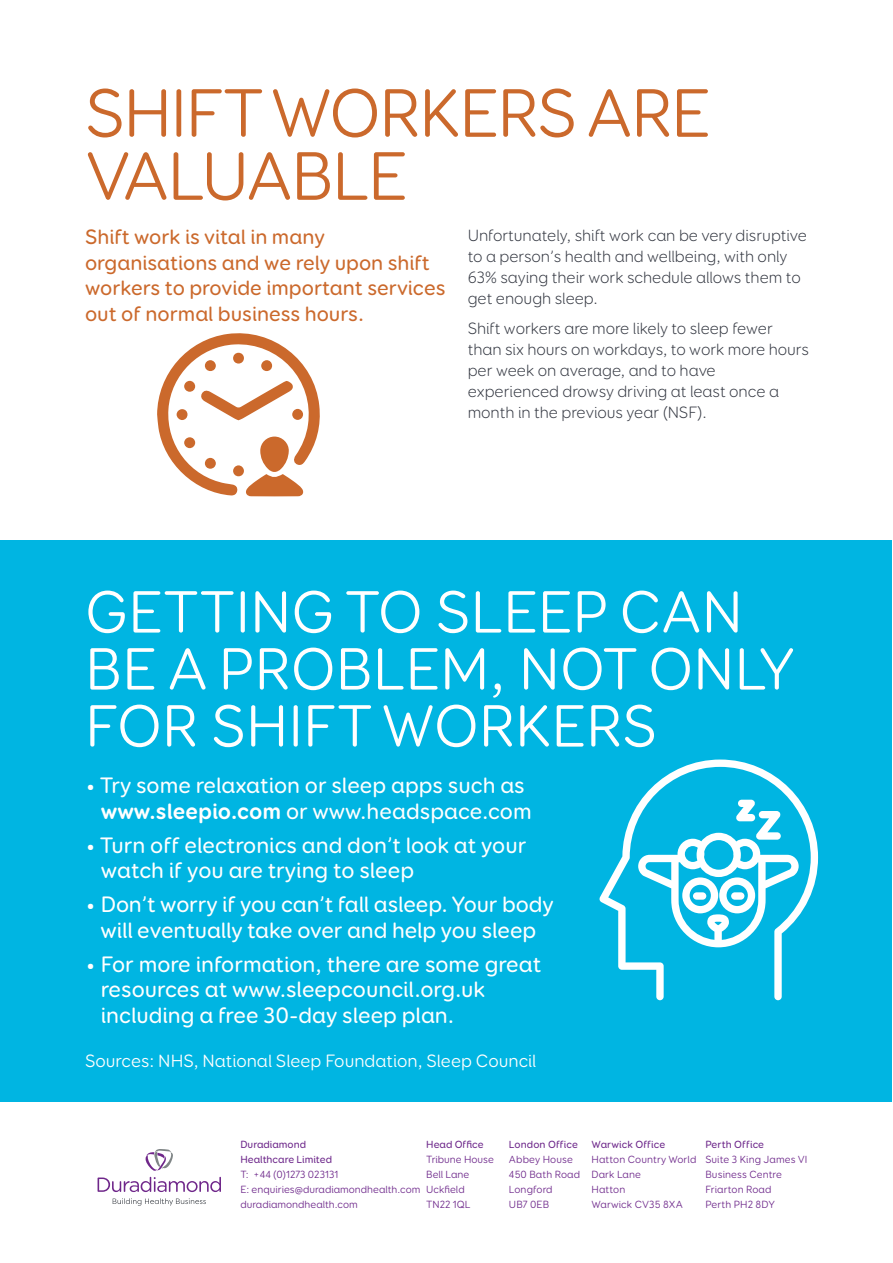
<style>
.page{position:relative;width:893px;height:1263px;background:#fff}
.page>*{position:absolute;margin:0;border:0;box-sizing:border-box;transform-origin:0 0}
.t1{font:69px/63px "Booster Next FY";letter-spacing:-.025em;color:#cb692c}
.t2{font:60px/57px "Booster Next FY";color:#fff}
.t3{font:500 22.5px/25.5px "Booster Next FY";color:#fff}
.t4{font:500 21px/25.5px "Booster Next FY";color:#cb692c}
.t5{font:18px "Booster Next FY";color:#fff}
.t6{font:300 16.5px/21px "Booster Next FY";letter-spacing:-.005em;color:#323640}
.t7{font:10.5px/15px "Booster Next FY";letter-spacing:.005em;color:#6d278a}
.t8{font:500 10.5px/15px "Booster Next FY";color:#6d278a}
.s1{font-weight:700}
</style>
<div class="page">
<div style="left:0;top:541px;width:892px;height:561px;background:#00b5e2"></div>
<svg style="left:599px;top:759px;width:219px;height:241px"></svg>
<svg style="left:638px;top:800px;width:161px;height:147px"></svg>
<svg style="left:157px;top:333px;width:163px;height:163px"></svg>
<div style="left:184px;top:381px;width:11px;height:11px;background:#cb692c;border-radius:50%"></div>
<div style="left:205px;top:360px;width:11px;height:11px;background:#cb692c;border-radius:50%"></div>
<div style="left:292px;top:409px;width:11px;height:11px;background:#cb692c;border-radius:50%"></div>
<div style="left:176px;top:409px;width:12px;height:11px;background:#cb692c;border-radius:50%"></div>
<div style="left:184px;top:437px;width:11px;height:11px;background:#cb692c;border-radius:50%"></div>
<div style="left:205px;top:458px;width:11px;height:11px;background:#cb692c;border-radius:50%"></div>
<div style="left:233px;top:353px;width:11px;height:11px;background:#cb692c;border-radius:50%"></div>
<div style="left:261px;top:360px;width:11px;height:11px;background:#cb692c;border-radius:50%"></div>
<div style="left:233px;top:465px;width:11px;height:11px;background:#cb692c;border-radius:50%"></div>
<svg style="left:97px;top:1149px;width:124px;height:43px"></svg>
<svg style="left:113px;top:1198px;width:93px;height:8px"></svg>
<h1 class="t1" style="left:85px;top:88px;width:627px">SHIFTWORKERSARE<br>VALUABLE</h1>
<p class="t4" style="left:85px;top:226px;width:362px">Shift work is vital in many organisations and we rely upon shift workers to provide important services out of normal business hours.</p>
<p class="t6" style="left:468px;top:226px;width:341px">Unfortunately, shift work can be very disruptive to a person’s health and wellbeing, with only 63% saying their work schedule allows them to get enough sleep.</p>
<p class="t6" style="left:468px;top:319px;width:343px">Shift workers are more likely to sleep fewer than six hours on workdays, to work more hours per week on average, and to have experienced drowsy driving at least once a month in the previous year (NSF).</p>
<h2 class="t2" style="left:85px;top:589px;width:712px">GETTING TO SLEEP CAN<br>BE A PROBLEM, NOT ONLY<br>FOR SHIFTWORKERS</h2>
<p class="t3" style="left:101px;top:775px;width:432px;text-indent:-16px">• Try some relaxation or sleep apps such as <span class="s1">www.sleepio.com</span> or www.headspace.com</p>
<p class="t3" style="left:101px;top:834px;width:427px;text-indent:-16px">• Turn off electronics and don’t look at your watch if you are trying to sleep</p>
<p class="t3" style="left:85px;top:894px;width:470px;text-align:center">• Don’t worry if you can’t fall asleep. Your body will eventually take over and help you sleep</p>
<p class="t3" style="left:101px;top:953px;width:442px;text-indent:-16px">• For more information, there are some great resources at www.sleepcouncil.org.uk including a free 30-day sleep plan.</p>
<p class="t5" style="left:85px;top:1054px;width:453px">Sources: NHS, National Sleep Foundation, Sleep Council</p>
<p class="t8" style="left:426px;top:1137px;width:59px">Head Office</p>
<p class="t7" style="left:426px;top:1152px;width:69px">Tribune House<br>Bell Lane<br>Uckfield<br>TN22 1QL</p>
<p class="t8" style="left:240px;top:1137px;width:93px">Duradiamond<br>Healthcare Limited</p>
<p class="t7" style="left:240px;top:1167px;width:182px">T: +44 (0)1273 023131<br>E: enquiries@duradiamondhealth.com duradiamondhealth.com</p>
<p class="t8" style="left:509px;top:1137px;width:71px">London Office</p>
<p class="t7" style="left:509px;top:1152px;width:73px">Abbey House<br>450 Bath Road<br>Longford<br>UB7 0EB</p>
<p class="t8" style="left:591px;top:1137px;width:75px">Warwick Office</p>
<p class="t7" style="left:591px;top:1152px;width:106px">Hatton Country World<br>Dark Lane<br>Hatton<br>Warwick CV35 8XA</p>
<p class="t8" style="left:705px;top:1137px;width:60px">Perth Office</p>
<p class="t7" style="left:705px;top:1152px;width:104px">Suite 3 King James VI<br>Business Centre<br>Friarton Road<br>Perth PH2 8DY</p>
</div>
